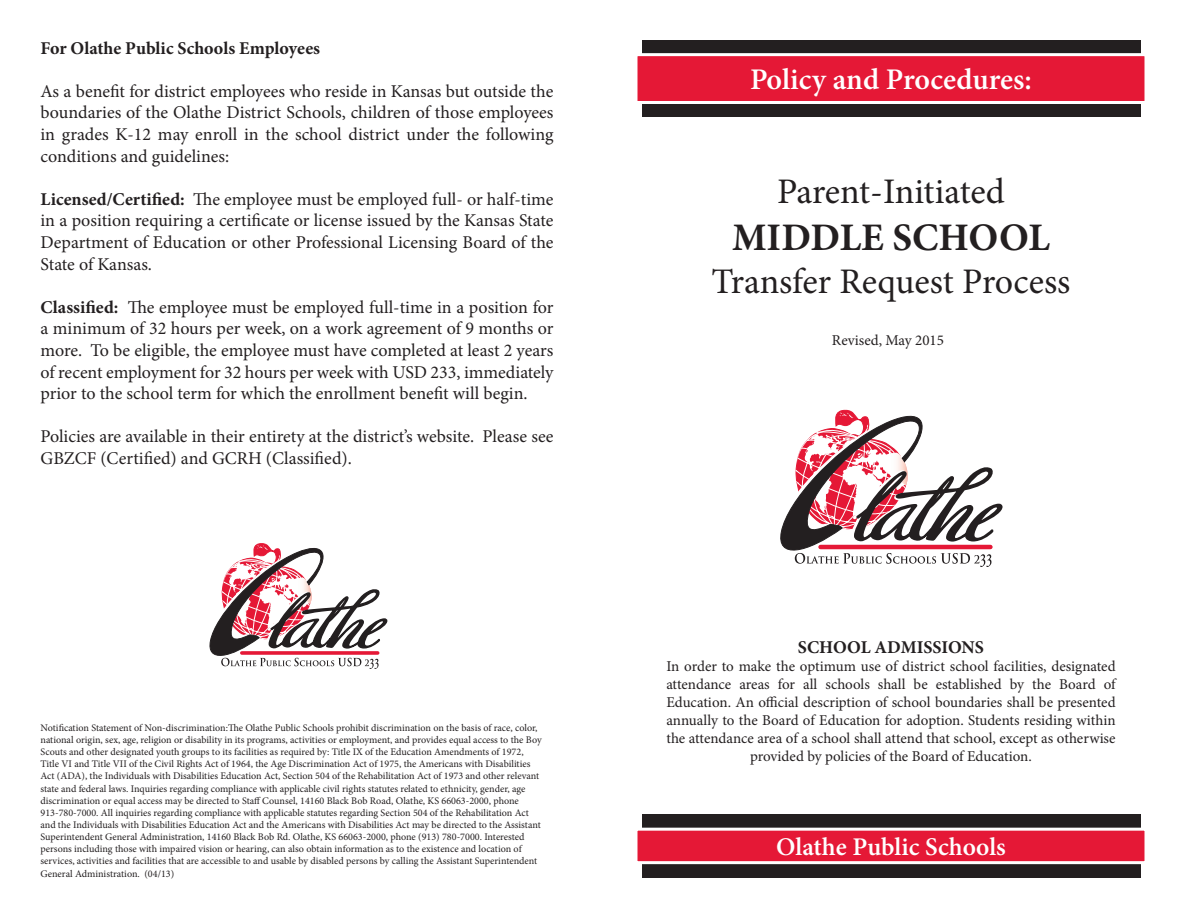
<style>
.page{position:relative;width:1188px;height:918px;background:#fff}
.page>*{position:absolute;margin:0;border:0;box-sizing:border-box;transform-origin:0 0}
.t1{font:700 39px "Minion Pro";color:#231f20}
.t2{font:36px "Minion Pro";letter-spacing:-.005em;color:#231f20}
.t3{font:600 30px "Minion Pro";color:#fff}
.t4{font:600 25.5px "Minion Pro";color:#fff}
.t5{font:18px/21.6px "Minion Pro";color:#231f20;text-align:justify}
.t6{font:700 18px "Minion Pro";color:#231f20}
.t7{font:15px/18px "Minion Pro";color:#231f20;text-align:center}
.t8{font:10.2px/12.1px "Minion Pro";color:#231f20}
.s1{font-weight:700}
</style>
<div class="page">
<svg style="left:209px;top:543px;width:179px;height:126px"></svg>
<div style="left:642px;top:40px;width:498px;height:77px;background:#231f20"></div>
<div style="left:636px;top:55px;width:510px;height:47px;background:#e51836"></div>
<div style="left:634px;top:53px;width:514px;height:51px;border:3px solid #fff"></div>
<svg style="left:780px;top:409px;width:223px;height:158px"></svg>
<div style="left:642px;top:814px;width:498px;height:64px;background:#231f20"></div>
<div style="left:636px;top:829px;width:510px;height:34px;background:#e51836"></div>
<div style="left:634px;top:828px;width:514px;height:36px;border:3px solid #fff"></div>
<h4 class="t6" style="left:40px;top:35px;width:281px">For Olathe Public Schools Employees</h4>
<p class="t5" style="left:40px;top:80px;width:515px">As a benefit for district employees who reside in Kansas but outside the boundaries of the Olathe District Schools, children of those employees in grades K-12 may enroll in the school district under the following conditions and guidelines:</p>
<p class="t5" style="left:40px;top:188px;width:515px"><span class="s1">Licensed/Certified:</span> The employee must be employed full- or half-time in a position requiring a certificate or license issued by the Kansas State Department of Education or other Professional Licensing Board of the State of Kansas.</p>
<p class="t5" style="left:40px;top:296px;width:515px"><span class="s1">Classified:</span> The employee must be employed full-time in a position for a minimum of 32 hours per week, on a work agreement of 9 months or more. To be eligible, the employee must have completed at least 2 years of recent employment for 32 hours per week with USD 233, immediately prior to the school term for which the enrollment benefit will begin.</p>
<p class="t5" style="left:40px;top:426px;width:515px">Policies are available in their entirety at the district’s website. Please see<br>GBZCF (Certified) and GCRH (Classified).</p>
<p class="t8" style="left:40px;top:722px;width:503px">Notification Statement of Non-discrimination:The Olathe Public Schools prohibit discrimination on the basis of race, color, national origin, sex, age, religion or disability in its programs, activities or employment, and provides equal access to the Boy Scouts and other designated youth groups to its facilities as required by: Title IX of the Education Amendments of 1972, Title VI and Title VII of the Civil Rights Act of 1964, the Age Discrimination Act of 1975, the Americans with Disabilities Act (ADA), the Individuals with Disabilities Education Act, Section 504 of the Rehabilitation Act of 1973 and other relevant state and federal laws. Inquiries regarding compliance with applicable civil rights statutes related to ethnicity, gender, age discrimination or equal access may be directed to Staff Counsel, 14160 Black Bob Road, Olathe, KS 66063-2000, phone 913-780-7000. All inquiries regarding compliance with applicable statutes regarding Section 504 of the Rehabilitation Act and the Individuals with Disabilities Education Act and the Americans with Disabilities Act may be directed to the Assistant Superintendent General Administration, 14160 Black Bob Rd. Olathe, KS 66063-2000, phone (913) 780-7000. Interested persons including those with impaired vision or hearing, can also obtain information as to the existence and location of services, activities and facilities that are accessible to and usable by disabled persons by calling the Assistant Superintendent General Administration. (04/13)</p>
<p class="t3" style="left:750px;top:59px;width:283px">Policy and Procedures:</p>
<h1 class="t2" style="left:777px;top:168px;width:229px">Parent-Initiated</h1>
<p class="t1" style="left:732px;top:210px;width:319px">MIDDLE SCHOOL</p>
<p class="t2" style="left:712px;top:258px;width:360px">Transfer Request Process</p>
<p class="t7" style="left:832px;top:331px;width:114px">Revised, May 2015</p>
<h4 class="t6" style="left:798px;top:634px;width:188px">SCHOOL ADMISSIONS</h4>
<p class="t7" style="left:666px;top:657px;width:451px">In order to make the optimum use of district school facilities, designated attendance areas for all schools shall be established by the Board of Education. An official description of school boundaries shall be presented annually to the Board of Education for adoption. Students residing within the attendance area of a school shall attend that school, except as otherwise provided by policies of the Board of Education.</p>
<p class="t4" style="left:776px;top:829px;width:231px">Olathe Public Schools</p>
</div>
